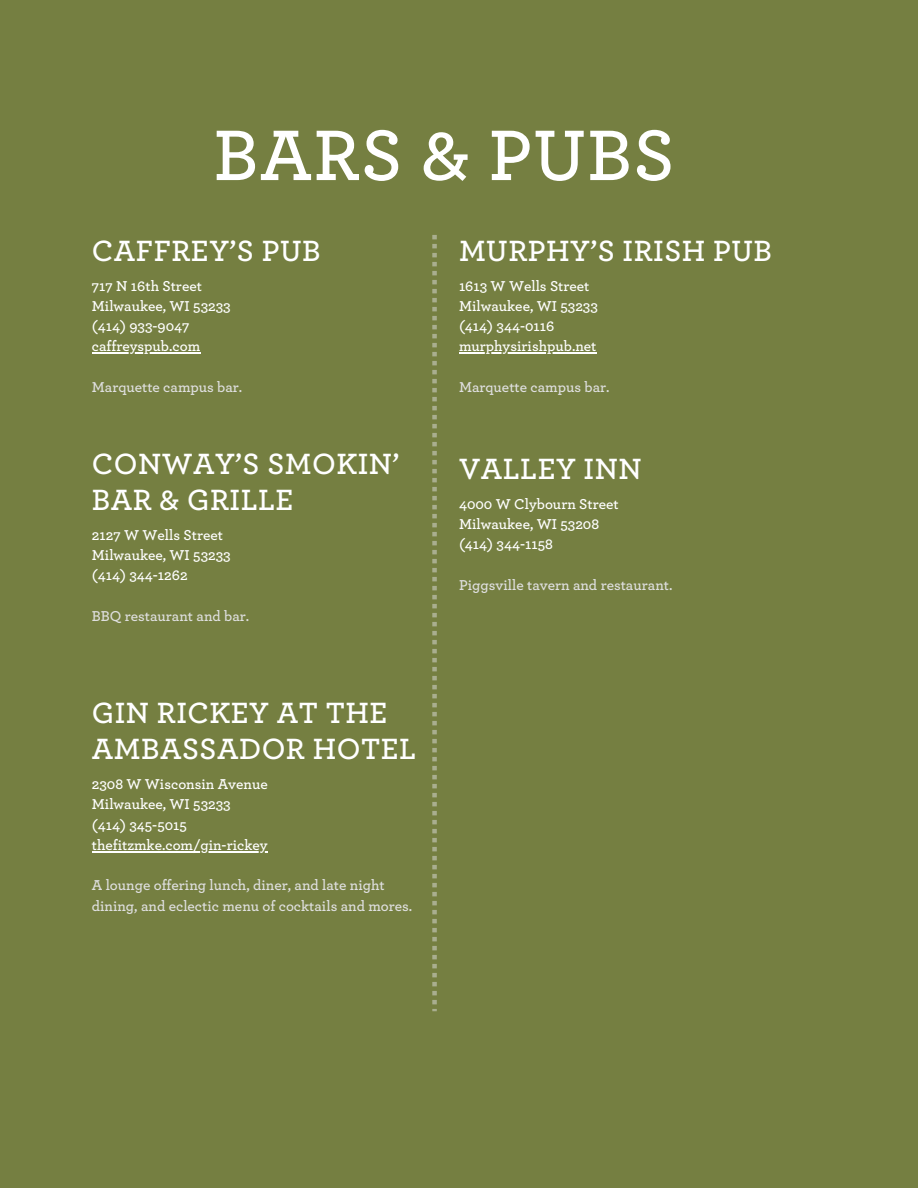
<style>
.page{position:relative;width:918px;height:1188px;background:#757f41}
.page>*{position:absolute;margin:0;border:0;box-sizing:border-box;transform-origin:0 0}
.t1{font:600 75px "Archer";letter-spacing:.015em;color:#fff}
.t2{font:600 30.75px/36px "Archer";letter-spacing:.015em;color:#fff}
.t3{font:600 15px "Archer";color:#fff}
.t4{font:600 15px/20.2px "Archer";color:#dfdfdf}
</style>
<div class="page">
<hr style="left:92px;top:352px;width:108px;height:2px;background:#fff">
<hr style="left:92px;top:851px;width:176px;height:1px;background:#fff">
<hr style="left:459px;top:352px;width:138px;height:2px;background:#fff">
<svg style="left:432px;top:235px;width:5px;height:776px"></svg>
<p class="t1" style="left:213px;top:120px;width:463px">BARS &amp; PUBS</p>
<h1 class="t2" style="left:92px;top:234px;width:230px">CAFFREY’S PUB</h1>
<h2 class="t3" style="left:92px;top:279px;width:112px">717 N 16th Street</h2>
<p class="t3" style="left:92px;top:299px;width:140px">Milwaukee, WI 53233</p>
<p class="t3" style="left:92px;top:319px;width:99px">(414) 933-9047</p>
<p class="t3" style="left:92px;top:339px;width:110px">caffreyspub.com</p>
<p class="t4" style="left:92px;top:377px;width:152px">Marquette campus bar.</p>
<h2 class="t2" style="left:92px;top:447px;width:309px">CONWAY’S SMOKIN’<br>BAR &amp; GRILLE</h2>
<p class="t3" style="left:92px;top:528px;width:133px">2127 W Wells Street</p>
<p class="t3" style="left:92px;top:548px;width:140px">Milwaukee, WI 53233</p>
<p class="t3" style="left:92px;top:568px;width:97px">(414) 344-1262</p>
<p class="t4" style="left:92px;top:606px;width:159px">BBQ restaurant and bar.</p>
<h2 class="t2" style="left:92px;top:696px;width:326px">GIN RICKEY AT THE<br>AMBASSADOR HOTEL</h2>
<p class="t3" style="left:92px;top:777px;width:177px">2308 W Wisconsin Avenue</p>
<p class="t3" style="left:92px;top:797px;width:140px">Milwaukee, WI 53233</p>
<p class="t3" style="left:92px;top:818px;width:97px">(414) 345-5015</p>
<p class="t3" style="left:92px;top:838px;width:177px">thefitzmke.com/gin-rickey</p>
<p class="t4" style="left:92px;top:876px;width:322px">A lounge offering lunch, diner, and late night dining, and eclectic menu of cocktails and mores.</p>
<h2 class="t2" style="left:459px;top:234px;width:315px">MURPHY’S IRISH PUB</h2>
<p class="t3" style="left:459px;top:279px;width:132px">1613 W Wells Street</p>
<p class="t3" style="left:459px;top:299px;width:140px">Milwaukee, WI 53233</p>
<p class="t3" style="left:459px;top:319px;width:97px">(414) 344-0116</p>
<p class="t3" style="left:459px;top:339px;width:139px">murphysirishpub.net</p>
<p class="t4" style="left:459px;top:377px;width:152px">Marquette campus bar.</p>
<h2 class="t2" style="left:459px;top:452px;width:184px">VALLEY INN</h2>
<p class="t3" style="left:459px;top:497px;width:161px">4000 W Clybourn Street</p>
<p class="t3" style="left:459px;top:517px;width:142px">Milwaukee, WI 53208</p>
<p class="t3" style="left:459px;top:537px;width:95px">(414) 344-1158</p>
<p class="t4" style="left:459px;top:575px;width:215px">Piggsville tavern and restaurant.</p>
</div>
